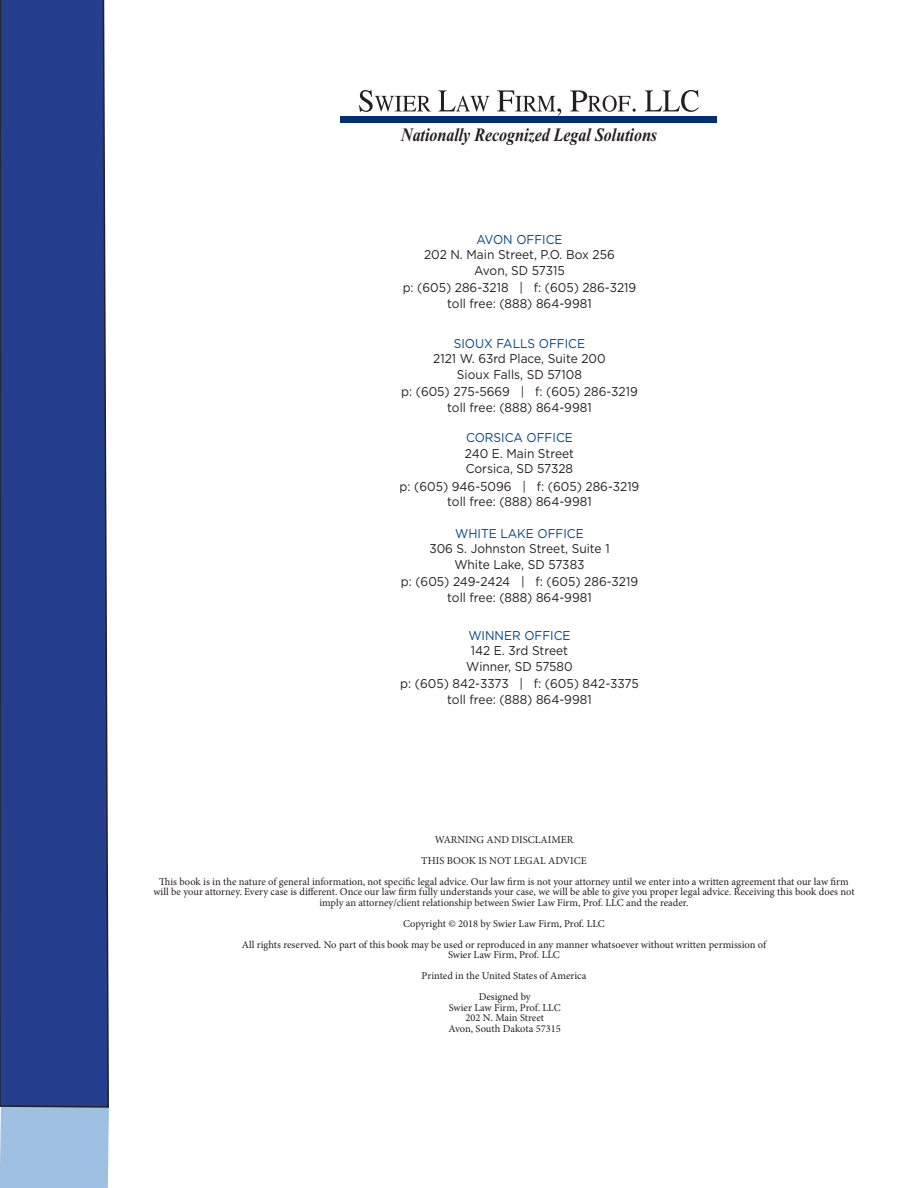
<style>
.page{position:relative;width:918px;height:1188px;background:#fff}
.page>*{position:absolute;margin:0;border:0;box-sizing:border-box;transform-origin:0 0}
.t1{font:italic 700 18.9px "Times New Roman";color:#231f20;scale:.85 1}
.t2{font:12.75px "Gotham";color:#231f20;scale:.94 1}
.t3{font:12.75px "Gotham";color:#004684;scale:.94 1}
.t4{font:10.5px/10.5px "Minion Pro";color:#231f20;text-align:center}
</style>
<div class="page">
<div style="left:341px;top:116px;width:376px;height:6px;background:#002f73"></div>
<svg style="left:359px;top:90px;width:72px;height:22px"></svg>
<svg style="left:438px;top:90px;width:52px;height:22px"></svg>
<svg style="left:497px;top:90px;width:64px;height:26px"></svg>
<svg style="left:570px;top:90px;width:66px;height:22px"></svg>
<svg style="left:645px;top:90px;width:54px;height:22px"></svg>
<div style="left:0;top:1108px;width:109px;height:80px;background:#9ec0e3"></div>
<div style="left:0;top:0;width:109px;height:1108px;background:#253f8e"></div>
<p class="t1" style="left:401px;top:122px;width:303px">Nationally Recognized Legal Solutions</p>
<p class="t3" style="left:476px;top:232px;width:93px">AVON OFFICE</p>
<p class="t2" style="left:424px;top:247px;width:204px">202 N. Main Street, P.O. Box 256</p>
<p class="t2" style="left:474px;top:262px;width:98px">Avon, SD 57315</p>
<p class="t2" style="left:403px;top:280px;width:250px">p: (605) 286-3218 | f: (605) 286-3219</p>
<p class="t2" style="left:447px;top:295px;width:155px">toll free: (888) 864-9981</p>
<p class="t3" style="left:454px;top:335px;width:141px">SIOUX FALLS OFFICE</p>
<p class="t2" style="left:433px;top:351px;width:185px">2121 W. 63rd Place, Suite 200</p>
<p class="t2" style="left:457px;top:366px;width:134px">Sioux Falls, SD 57108</p>
<p class="t2" style="left:401px;top:384px;width:253px">p: (605) 275-5669 | f: (605) 286-3219</p>
<p class="t2" style="left:447px;top:399px;width:155px">toll free: (888) 864-9981</p>
<p class="t3" style="left:466px;top:430px;width:115px">CORSICA OFFICE</p>
<p class="t2" style="left:465px;top:445px;width:118px">240 E. Main Street</p>
<p class="t2" style="left:466px;top:460px;width:116px">Corsica, SD 57328</p>
<p class="t2" style="left:400px;top:478px;width:257px">p: (605) 946-5096 | f: (605) 286-3219</p>
<p class="t2" style="left:447px;top:493px;width:155px">toll free: (888) 864-9981</p>
<p class="t3" style="left:455px;top:525px;width:138px">WHITE LAKE OFFICE</p>
<p class="t2" style="left:429px;top:541px;width:193px">306 S. Johnston Street, Suite 1</p>
<p class="t2" style="left:454px;top:556px;width:140px">White Lake, SD 57383</p>
<p class="t2" style="left:401px;top:574px;width:254px">p: (605) 249-2424 | f: (605) 286-3219</p>
<p class="t2" style="left:447px;top:589px;width:155px">toll free: (888) 864-9981</p>
<p class="t3" style="left:468px;top:627px;width:110px">WINNER OFFICE</p>
<p class="t2" style="left:471px;top:643px;width:105px">142 E. 3rd Street</p>
<p class="t2" style="left:466px;top:658px;width:115px">Winner, SD 57580</p>
<p class="t2" style="left:400px;top:676px;width:255px">p: (605) 842-3373 | f: (605) 842-3375</p>
<p class="t2" style="left:447px;top:691px;width:155px">toll free: (888) 864-9981</p>
<p class="t4" style="left:435px;top:834px;width:140px">WARNING AND DISCLAIMER</p>
<p class="t4" style="left:421px;top:855px;width:167px">THIS BOOK IS NOT LEGAL ADVICE</p>
<p class="t4" style="left:153px;top:876px;width:703px">This book is in the nature of general information, not specific legal advice. Our law firm is not your attorney until we enter into a written agreement that our law firm will be your attorney. Every case is different. Once our law firm fully understands your case, we will be able to give you proper legal advice. Receiving this book does not imply an attorney/client relationship between Swier Law Firm, Prof. LLC and the reader.</p>
<p class="t4" style="left:403px;top:918px;width:203px">Copyright © 2018 by Swier Law Firm, Prof. LLC</p>
<p class="t4" style="left:242px;top:939px;width:526px">All rights reserved. No part of this book may be used or reproduced in any manner whatsoever without written permission of<br>Swier Law Firm, Prof. LLC</p>
<p class="t4" style="left:422px;top:971px;width:166px">Printed in the United States of America</p>
<p class="t4" style="left:479px;top:992px;width:54px">Designed by</p>
<p class="t4" style="left:449px;top:1002px;width:113px">Swier Law Firm, Prof. LLC</p>
<p class="t4" style="left:465px;top:1013px;width:80px">202 N. Main Street</p>
<p class="t4" style="left:449px;top:1023px;width:114px">Avon, South Dakota 57315</p>
</div>
